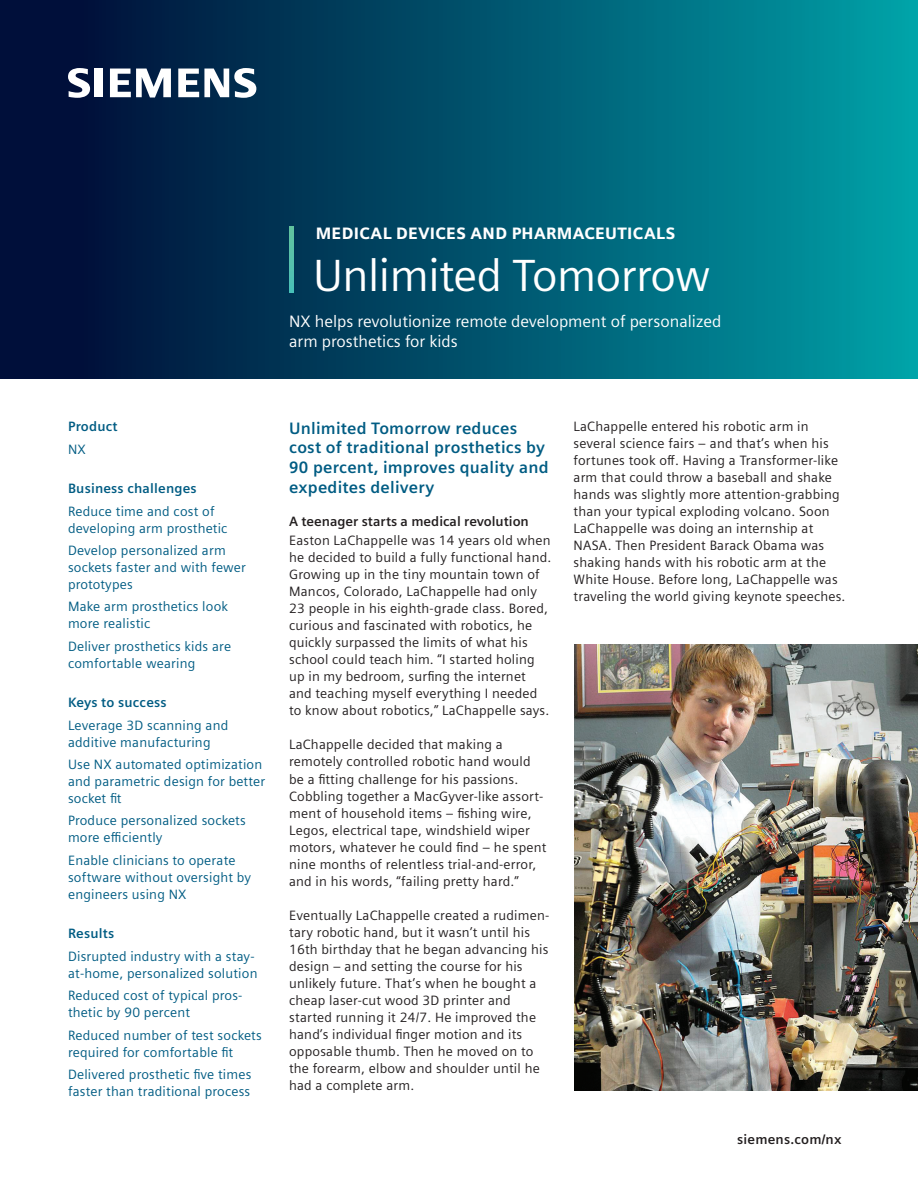
<style>
.page{position:relative;width:918px;height:1188px;background:#fff}
.page>*{position:absolute;margin:0;border:0;box-sizing:border-box;transform-origin:0 0}
.Cover_Headline_-_Business_Name{font:45px "Siemens Sans";letter-spacing:-.01em;color:#fff}
.Body_lead-in_text{font:700 16.5px/19.8px "Siemens Sans";letter-spacing:.015em;color:#015c83}
.Cover_Subhead{font:16.5px/19.8px "Siemens Sans";color:#fff}
.Industry_top_line{font:900 16.5px "Siemens Sans";letter-spacing:.02em;color:#fff}
.Body_Text{font:13.5px/17px "Siemens Sans";letter-spacing:.015em;color:#231f20}
.Side_bar_text{font:13.5px/17px "Siemens Sans";letter-spacing:.015em;color:#015c83}
.Side_bar_head{font:700 13.5px "Siemens Sans";letter-spacing:.015em;color:#015c83}
.Body_Subhead{font:700 13.5px "Siemens Sans";color:#231f20}
.URL_on_cover{font:700 13.5px "Siemens Sans";letter-spacing:.015em;color:#231f20}
</style>
<div class="page">
<div style="left:0;top:0;width:918px;height:378px;background:linear-gradient(to right,#000430,#009fa6)"></div>
<svg style="left:289px;top:226px;width:5px;height:67px"></svg>
<img style="left:574px;top:644px;width:344px;height:447px">
<svg style="left:68px;top:68px;width:35px;height:30px"></svg>
<svg style="left:110px;top:69px;width:61px;height:29px"></svg>
<svg style="left:178px;top:68px;width:78px;height:30px"></svg>
<p class="Industry_top_line" style="left:316px;top:220px;width:361px">MEDICAL DEVICES AND PHARMACEUTICALS</p>
<p class="Cover_Headline_-_Business_Name" style="left:313px;top:242px;width:399px">Unlimited Tomorrow</p>
<p class="Cover_Subhead" style="left:289px;top:310px;width:434px">NX helps revolutionize remote development of personalized arm prosthetics for kids</p>
<p class="Side_bar_head" style="left:68px;top:416px;width:51px">Product</p>
<p class="Side_bar_text" style="left:68px;top:440px;width:19px">NX</p>
<p class="Side_bar_head" style="left:68px;top:478px;width:130px">Business challenges</p>
<p class="Side_bar_text" style="left:68px;top:501px;width:161px">Reduce time and cost of developing arm prosthetic</p>
<p class="Side_bar_text" style="left:68px;top:541px;width:179px">Develop personalized arm sockets faster and with fewer prototypes</p>
<p class="Side_bar_text" style="left:68px;top:597px;width:162px">Make arm prosthetics look more realistic</p>
<p class="Side_bar_text" style="left:68px;top:637px;width:165px">Deliver prosthetics kids are comfortable wearing</p>
<p class="Side_bar_head" style="left:68px;top:692px;width:100px">Keys to success</p>
<p class="Side_bar_text" style="left:68px;top:716px;width:162px">Leverage 3D scanning and additive manufacturing</p>
<p class="Side_bar_text" style="left:68px;top:755px;width:199px">Use NX automated optimization and parametric design for better socket fit</p>
<p class="Side_bar_text" style="left:68px;top:811px;width:179px">Produce personalized sockets more efficiently</p>
<p class="Side_bar_text" style="left:68px;top:851px;width:185px">Enable clinicians to operate software without oversight by engineers using NX</p>
<p class="Side_bar_head" style="left:68px;top:923px;width:48px">Results</p>
<p class="Side_bar_text" style="left:68px;top:947px;width:191px">Disrupted industry with a stay&shy;at-home, personalized solution</p>
<p class="Side_bar_text" style="left:68px;top:986px;width:176px">Reduced cost of typical pros&shy;thetic by 90 percent</p>
<p class="Side_bar_text" style="left:68px;top:1026px;width:195px">Reduced number of test sockets required for comfortable fit</p>
<p class="Side_bar_text" style="left:68px;top:1065px;width:185px">Delivered prosthetic five times faster than traditional process</p>
<p class="Body_lead-in_text" style="left:289px;top:417px;width:261px">Unlimited Tomorrow reduces cost of traditional prosthetics by<br>90 percent, improves quality and expedites delivery</p>
<p class="Body_Subhead" style="left:289px;top:511px;width:241px">A teenager starts a medical revolution</p>
<p class="Body_Text" style="left:289px;top:531px;width:264px">Easton LaChappelle was 14 years old when he decided to build a fully functional hand.<br>Growing up in the tiny mountain town of Mancos, Colorado, LaChappelle had only 23 people in his eighth-grade class. Bored, curious and fascinated with robotics, he quickly surpassed the limits of what his school could teach him. “I started holing up in my bedroom, surfing the internet and teaching myself everything I needed to know about robotics,” LaChappelle says.</p>
<p class="Body_Text" style="left:289px;top:735px;width:259px">LaChappelle decided that making a remotely controlled robotic hand would be a fitting challenge for his passions.<br>Cobbling together a MacGyver-like assort&shy;ment of household items – fishing wire, Legos, electrical tape, windshield wiper motors, whatever he could find – he spent nine months of relentless trial-and-error, and in his words, “failing pretty hard.”</p>
<p class="Body_Text" style="left:289px;top:906px;width:262px">Eventually LaChappelle created a rudimen&shy;tary robotic hand, but it wasn’t until his 16th birthday that he began advancing his design – and setting the course for his unlikely future. That’s when he bought a cheap laser-cut wood 3D printer and started running it 24/7. He improved the hand’s individual finger motion and its opposable thumb. Then he moved on to the forearm, elbow and shoulder until he had a complete arm.</p>
<p class="Body_Text" style="left:574px;top:417px;width:273px">LaChappelle entered his robotic arm in several science fairs – and that’s when his fortunes took off. Having a Transformer-like arm that could throw a baseball and shake hands was slightly more attention-grabbing than your typical exploding volcano. Soon LaChappelle was doing an internship at NASA. Then President Barack Obama was shaking hands with his robotic arm at the White House. Before long, LaChappelle was traveling the world giving keynote speeches.</p>
<p class="URL_on_cover" style="left:737px;top:1129px;width:106px">siemens.com/nx</p>
</div>
